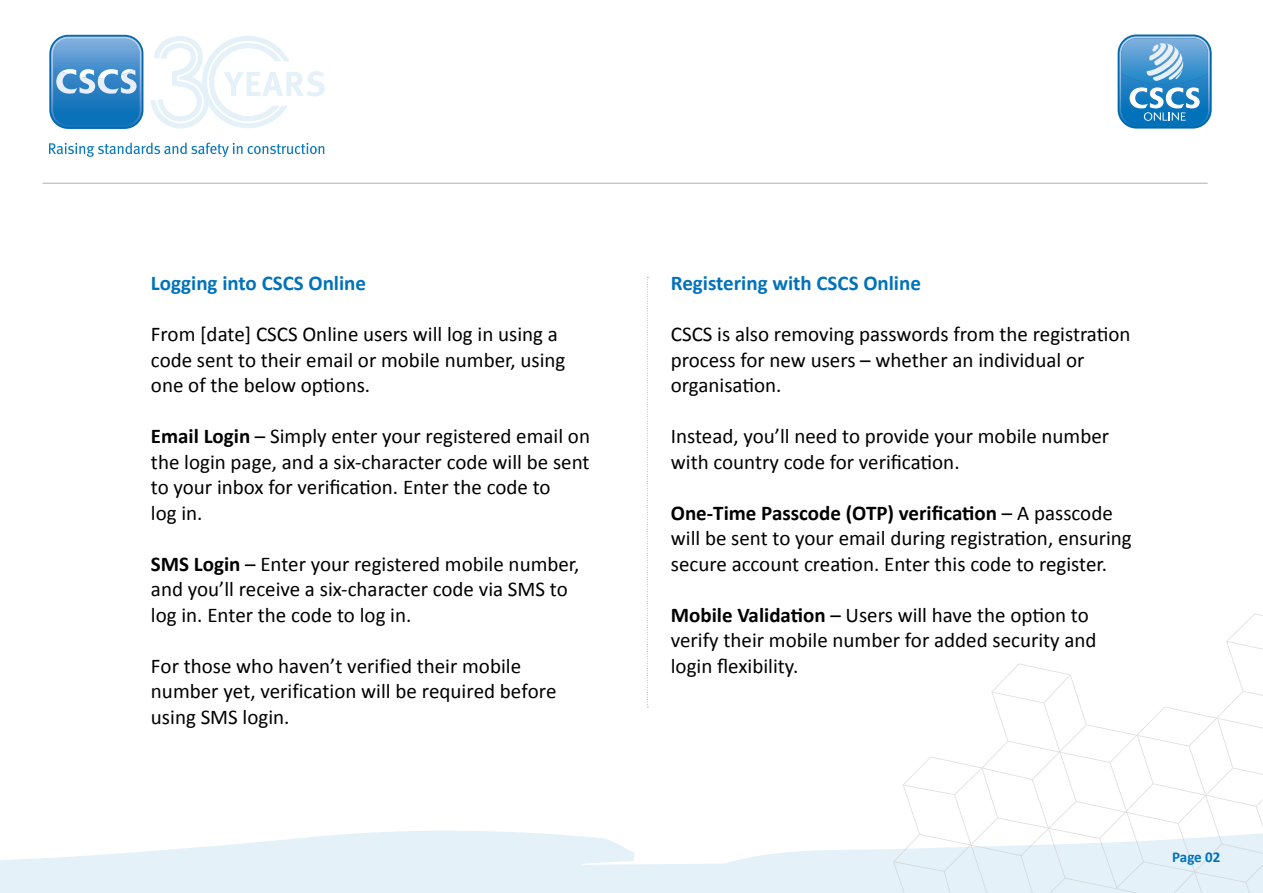
<style>
.page{position:relative;width:1263px;height:893px;background:#fff}
.page>*{position:absolute;margin:0;border:0;box-sizing:border-box;transform-origin:0 0}
.t1{font:21px/25.5px "Calibri";color:#000}
.t2{font:700 21px "Calibri";color:#0072bb}
.t3{font:700 15px "Calibri";letter-spacing:-.005em;color:#0072bb}
.s1{font-weight:700}
</style>
<div class="page">
<svg style="left:0;top:831px;width:893px;height:62px;fill:#e4f1f8"></svg>
<svg style="left:1226px;top:641px;width:37px;height:9px"></svg>
<svg style="left:893px;top:663px;width:370px;height:230px"></svg>
<svg style="left:647px;top:277px;width:1px;height:431px"></svg>
<svg style="left:151px;top:36px;width:174px;height:93px"></svg>
<svg style="left:49px;top:143px;width:275px;height:14px"></svg>
<svg style="left:49px;top:35px;width:94px;height:94px"></svg>
<svg style="left:51px;top:37px;width:91px;height:90px"></svg>
<hr style="left:43px;top:183px;width:1165px;height:1px;background:#b3b2b2">
<div style="left:1117px;top:35px;width:95px;height:94px;background:#0069ad;border-radius:19px"></div>
<svg style="left:1119px;top:36px;width:91px;height:91px"></svg>
<p class="t2" style="left:151px;top:268px;width:217px">Logging into CSCS Online</p>
<p class="t1" style="left:151px;top:321px;width:416px">From [date] CSCS Online users will log in using a code sent to their email or mobile number, using one of the below options.</p>
<p class="t1" style="left:151px;top:423px;width:441px"><span class="s1">Email Login</span> – Simply enter your registered email on the login page, and a six-character code will be sent to your inbox for verification. Enter the code to<br>log in.</p>
<p class="t1" style="left:151px;top:550px;width:430px"><span class="s1">SMS Login</span> – Enter your registered mobile number, and you’ll receive a six-character code via SMS to log in. Enter the code to log in.</p>
<p class="t1" style="left:151px;top:652px;width:407px">For those who haven’t verified their mobile number yet, verification will be required before using SMS login.</p>
<p class="t2" style="left:671px;top:268px;width:252px">Registering with CSCS Online</p>
<p class="t1" style="left:671px;top:321px;width:461px">CSCS is also removing passwords from the registration process for new users – whether an individual or organisation.</p>
<p class="t1" style="left:671px;top:423px;width:440px">Instead, you’ll need to provide your mobile number with country code for verification.</p>
<p class="t1" style="left:671px;top:499px;width:462px"><span class="s1">One-Time Passcode (OTP) verification</span> – A passcode will be sent to your email during registration, ensuring secure account creation. Enter this code to register.</p>
<p class="t1" style="left:671px;top:601px;width:427px"><span class="s1">Mobile Validation</span> – Users will have the option to verify their mobile number for added security and login flexibility.</p>
<p class="t3" style="left:1172px;top:846px;width:50px">Page 02</p>
</div>
